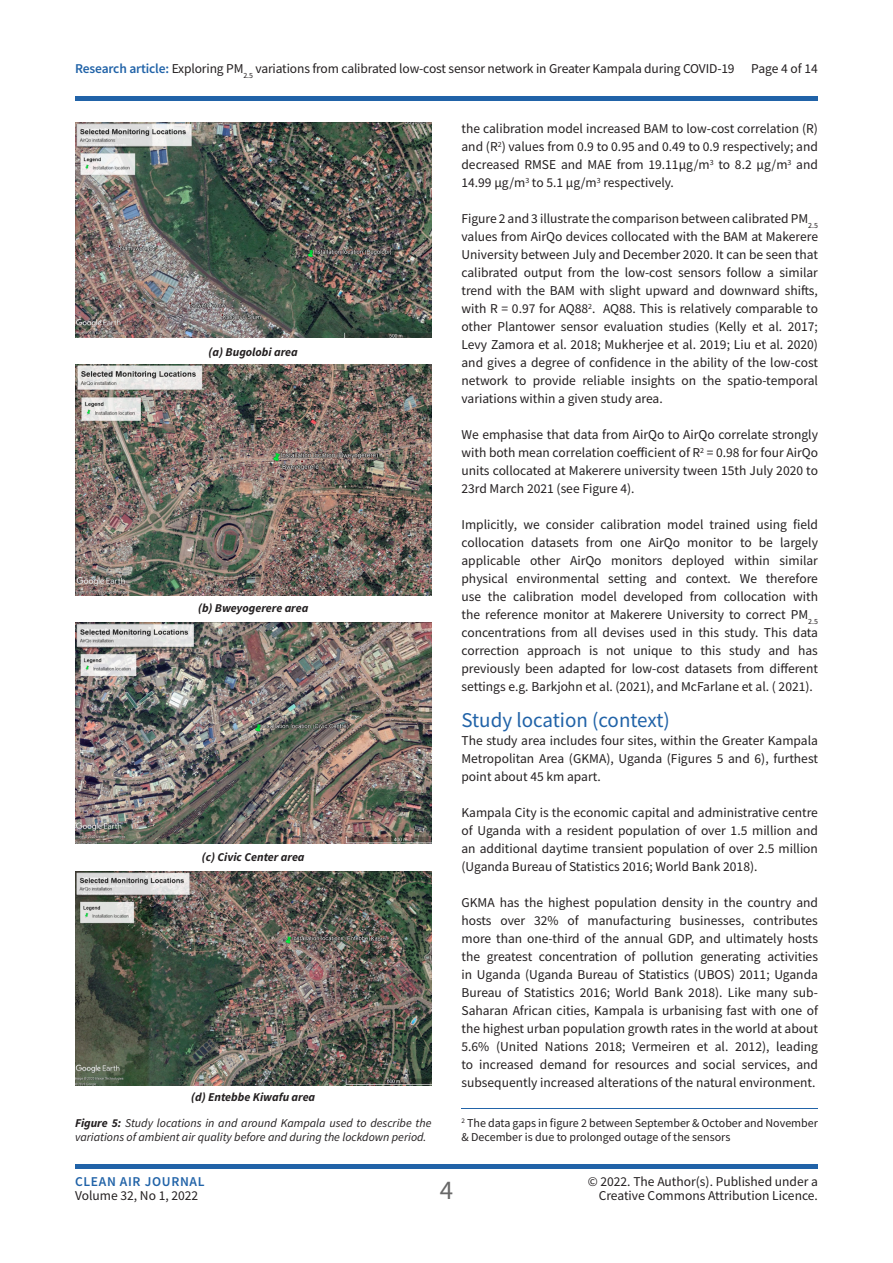
<style>
.page{position:relative;width:893px;height:1263px;background:#fff}
.page>*{position:absolute;margin:0;border:0;box-sizing:border-box;transform-origin:0 0}
.t1{font:27px "Source Sans Pro";color:#686868}
.t2{font:21px "Source Sans Pro";color:#2163a8}
.t3{font:13.5px/18px "Source Sans Pro";color:#231f20;text-align:justify}
.t4{font:600 13.5px "Source Sans Pro";letter-spacing:.05em;color:#2163a8}
.t5{font:italic 12px/13.5px "Source Sans Pro";color:#231f20}
.Numbering_2_to_carry{font:12px/13.5px "Source Sans Pro";color:#231f20}
.t6{font:italic 700 12px "Source Sans Pro";color:#231f20}
.s1{font-weight:600;color:#2163a8}
.s2{font-weight:700}
</style>
<div class="page">
<hr style="left:75px;top:96px;width:743px;height:4px;background:#2163a8">
<div style="left:75px;top:1164px;width:743px;height:5px;background:#2163a8"></div>
<img style="left:75px;top:123px;width:356px;height:215px">
<img style="left:75px;top:365px;width:356px;height:230px">
<img style="left:75px;top:622px;width:356px;height:221px">
<img style="left:75px;top:871px;width:356px;height:214px">
<hr style="left:461px;top:1108px;width:357px;height:1px;background:#2163a8">
<p class="t3" style="left:75px;top:60px;width:661px"><span class="s1">Research article:</span> Exploring PM<sub>2.5</sub> variations from calibrated low-cost sensor network in Greater Kampala during COVID-19</p>
<p class="t3" style="left:751px;top:60px;width:68px">Page 4 of 14</p>
<p class="t6" style="left:209px;top:343px;width:91px">(a) Bugolobi area</p>
<p class="t6" style="left:198px;top:600px;width:112px">(b) Bweyogerere area</p>
<p class="t6" style="left:202px;top:849px;width:104px">(c) Civic Center area</p>
<p class="t6" style="left:191px;top:1089px;width:126px">(d) Entebbe Kiwafu area</p>
<p class="t5" style="left:75px;top:1116px;width:358px"><span class="s2">Figure 5:</span> Study locations in and around Kampala used to describe the variations of ambient air quality before and during the lockdown period.</p>
<p class="t3" style="left:461px;top:119px;width:358px">the calibration model increased BAM to low-cost correlation (R) and (R<sup>2</sup>) values from 0.9 to 0.95 and 0.49 to 0.9 respectively; and decreased RMSE and MAE from 19.11µg/m<sup>3</sup> to 8.2 µg/m<sup>3</sup> and 14.99 µg/m<sup>3</sup> to 5.1 µg/m<sup>3</sup> respectively.</p>
<p class="t3" style="left:461px;top:209px;width:358px">Figure 2 and 3 illustrate the comparison between calibrated PM<sub>2.5 </sub>values from AirQo devices collocated with the BAM at Makerere University between July and December 2020. It can be seen that calibrated output from the low-cost sensors follow a similar trend with the BAM with slight upward and downward shifts, with R = 0.97 for AQ88<sup>2</sup>. AQ88. This is relatively comparable to other Plantower sensor evaluation studies (Kelly et al. 2017; Levy Zamora et al. 2018; Mukherjee et al. 2019; Liu et al. 2020) and gives a degree of confidence in the ability of the low-cost network to provide reliable insights on the spatio-temporal variations within a given study area.</p>
<p class="t3" style="left:461px;top:425px;width:358px">We emphasise that data from AirQo to AirQo correlate strongly with both mean correlation coefficient of R<sup>2</sup> = 0.98 for four AirQo units collocated at Makerere university tween 15th July 2020 to 23rd March 2021 (see Figure 4).</p>
<p class="t3" style="left:461px;top:515px;width:358px">Implicitly, we consider calibration model trained using field collocation datasets from one AirQo monitor to be largely applicable other AirQo monitors deployed within similar physical environmental setting and context. We therefore use the calibration model developed from collocation with the reference monitor at Makerere University to correct PM<sub>2.5 </sub>concentrations from all devises used in this study. This data correction approach is not unique to this study and has previously been adapted for low-cost datasets from different settings e.g. Barkjohn et al. (2021), and McFarlane et al. ( 2021).</p>
<p class="t2" style="left:461px;top:707px;width:210px">Study location (context)</p>
<p class="t3" style="left:461px;top:731px;width:358px">The study area includes four sites, within the Greater Kampala Metropolitan Area (GKMA), Uganda (Figures 5 and 6), furthest point about 45 km apart.</p>
<p class="t3" style="left:461px;top:803px;width:358px">Kampala City is the economic capital and administrative centre of Uganda with a resident population of over 1.5 million and an additional daytime transient population of over 2.5 million (Uganda Bureau of Statistics 2016; World Bank 2018).</p>
<p class="t3" style="left:461px;top:893px;width:358px">GKMA has the highest population density in the country and hosts over 32% of manufacturing businesses, contributes more than one-third of the annual GDP, and ultimately hosts the greatest concentration of pollution generating activities in Uganda (Uganda Bureau of Statistics (UBOS) 2011; Uganda Bureau of Statistics 2016; World Bank 2018). Like many sub-Saharan African cities, Kampala is urbanising fast with one of the highest urban population growth rates in the world at about 5.6% (United Nations 2018; Vermeiren et al. 2012), leading to increased demand for resources and social services, and subsequently increased alterations of the natural environment.</p>
<p class="Numbering_2_to_carry" style="left:461px;top:1116px;width:358px"><sup>2</sup> The data gaps in figure 2 between September &amp; October and November &amp; December is due to prolonged outage of the sensors</p>
<p class="t4" style="left:75px;top:1173px;width:131px">CLEAN AIR JOURNAL</p>
<p class="t3" style="left:75px;top:1186px;width:125px">Volume 32, No 1, 2022</p>
<h1 class="t1" style="left:440px;top:1172px;width:15px">4</h1>
<p class="t3" style="left:588px;top:1175px;width:232px;line-height:13.5px;text-align:right">© 2022. The Author(s). Published under a<br>Creative Commons Attribution Licence.</p>
</div>
